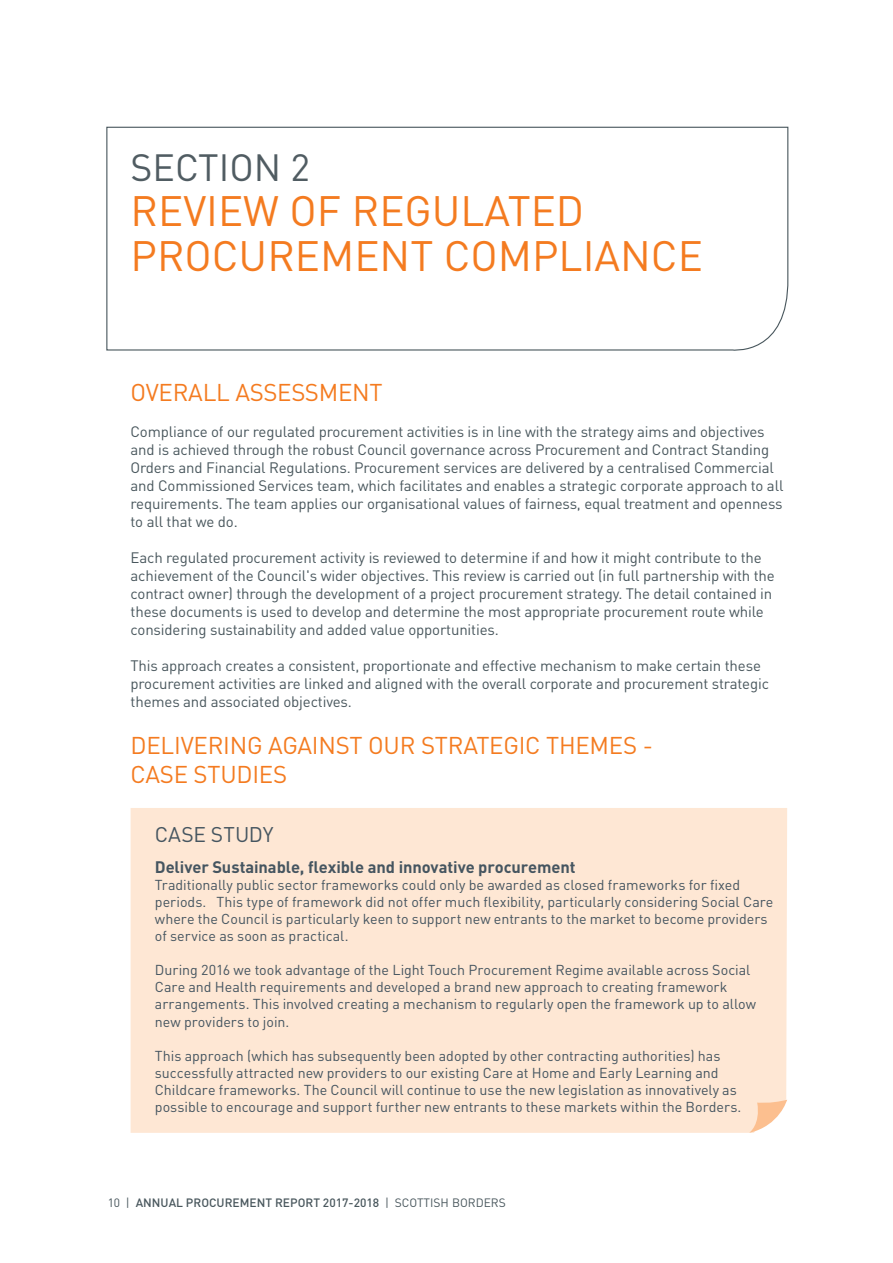
<style>
.page{position:relative;width:893px;height:1263px;background:#fff}
.page>*{position:absolute;margin:0;border:0;box-sizing:border-box;transform-origin:0 0}
.t1{font:42px/45px "DIN";color:#f47b20}
.t2{font:37.5px "DIN";color:#505c62}
.t3{font:24px/28.8px "DIN";letter-spacing:-.01em;color:#f47b20}
.t4{font:21px "DIN";letter-spacing:-.005em;color:#455560}
.t5{font:700 16.5px "DIN";letter-spacing:-.005em;color:#455560}
.t6{font:15px/18px "DIN";letter-spacing:-.01em;color:#49575d}
.t7{font:14.25px/17.1px "DIN";color:#455560}
.t8{font:500 12px "DIN";color:#49575d}
.s1{font-weight:400}
</style>
<div class="page">
<svg style="left:106px;top:126px;width:683px;height:225px"></svg>
<div style="left:131px;top:808px;width:656px;height:325px;background:#fee7d4"></div>
<svg style="left:749px;top:1100px;width:38px;height:33px"></svg>
<h2 class="t2" style="left:131px;top:144px;width:181px">SECTION 2</h2>
<h1 class="t1" style="left:131px;top:188px;width:574px">REVIEW OF REGULATED<br>PROCUREMENT COMPLIANCE</h1>
<h3 class="t3" style="left:131px;top:378px;width:254px">OVERALL ASSESSMENT</h3>
<p class="t6" style="left:131px;top:422px;width:654px">Compliance of our regulated procurement activities is in line with the strategy aims and objectives and is achieved through the robust Council governance across Procurement and Contract Standing Orders and Financial Regulations. Procurement services are delivered by a centralised Commercial and Commissioned Services team, which facilitates and enables a strategic corporate approach to all requirements. The team applies our organisational values of fairness, equal treatment and openness to all that we do.</p>
<p class="t6" style="left:131px;top:548px;width:646px">Each regulated procurement activity is reviewed to determine if and how it might contribute to the achievement of the Council's wider objectives. This review is carried out (in full partnership with the contract owner) through the development of a project procurement strategy. The detail contained in these documents is used to develop and determine the most appropriate procurement route while considering sustainability and added value opportunities.</p>
<p class="t6" style="left:131px;top:656px;width:640px">This approach creates a consistent, proportionate and effective mechanism to make certain these procurement activities are linked and aligned with the overall corporate and procurement strategic themes and associated objectives.</p>
<h3 class="t3" style="left:131px;top:730px;width:524px">DELIVERING AGAINST OUR STRATEGIC THEMES -<br>CASE STUDIES</h3>
<h3 class="t4" style="left:155px;top:822px;width:120px">CASE STUDY</h3>
<p class="t5" style="left:155px;top:856px;width:422px">Deliver Sustainable, flexible and innovative procurement</p>
<p class="t7" style="left:155px;top:876px;width:620px">Traditionally public sector frameworks could only be awarded as closed frameworks for fixed periods. This type of framework did not offer much flexibility, particularly considering Social Care where the Council is particularly keen to support new entrants to the market to become providers of service as soon as practical.</p>
<p class="t7" style="left:155px;top:961px;width:603px">During 2016 we took advantage of the Light Touch Procurement Regime available across Social Care and Health requirements and developed a brand new approach to creating framework arrangements. This involved creating a mechanism to regularly open the framework up to allow new providers to join.</p>
<p class="t7" style="left:155px;top:1047px;width:588px">This approach (which has subsequently been adopted by other contracting authorities) has successfully attracted new providers to our existing Care at Home and Early Learning and Childcare frameworks. The Council will continue to use the new legislation as innovatively as possible to encourage and support further new entrants to these markets within the Borders.</p>
<p class="t8" style="left:108px;top:1194px;width:400px"><span class="s1">10 |</span> ANNUAL PROCUREMENT REPORT 2017-2018 <span class="s1">| SCOTTISH BORDERS</span></p>
</div>
